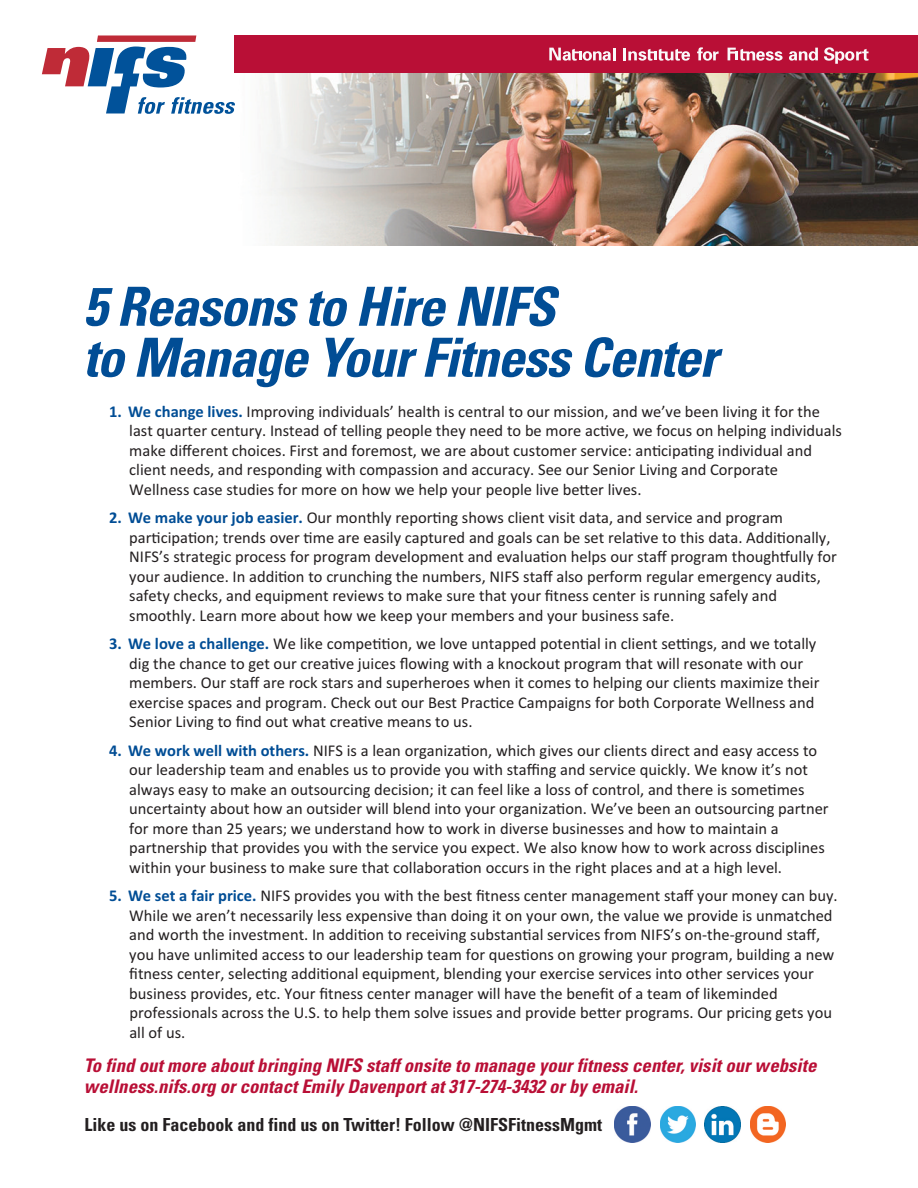
<style>
.page{position:relative;width:918px;height:1188px;background:#fff}
.page>*{position:absolute;margin:0;border:0;box-sizing:border-box;transform-origin:0 0}
.t1{font:italic 700 condensed 54px/51px "Univers";letter-spacing:-.02em;color:#014d95}
.t2{font:italic 700 condensed 18.75px/21px "Univers";letter-spacing:.005em;color:#b90f36}
.t3{font:700 condensed 18px "Univers";color:#231f20}
.t4{font:16.5px/19.5px "Calibri";color:#231f20}
.s1{font-weight:700;color:#014d95}
</style>
<div class="page">
<svg style="left:42px;top:35px;width:193px;height:79px"></svg>
<img style="left:262px;top:73px;width:656px;height:172px">
<img style="left:615px;top:1107px;width:36px;height:35px">
<img style="left:660px;top:1107px;width:36px;height:35px">
<img style="left:705px;top:1107px;width:35px;height:35px">
<img style="left:750px;top:1107px;width:36px;height:35px">
<div style="left:234px;top:35px;width:684px;height:38px;background:#b90f36"></div>
<svg style="left:549px;top:48px;width:66px;height:13px"></svg>
<svg style="left:623px;top:48px;width:67px;height:13px"></svg>
<svg style="left:697px;top:47px;width:22px;height:14px"></svg>
<svg style="left:728px;top:48px;width:55px;height:13px"></svg>
<svg style="left:789px;top:48px;width:29px;height:13px"></svg>
<svg style="left:824px;top:47px;width:45px;height:17px"></svg>
<h1 class="t1" style="left:83px;top:286px;width:636px">5 Reasons to Hire NIFS<br>to Manage Your Fitness Center</h1>
<p class="t4" style="left:129px;top:401px;width:714px;text-indent:-20px"><span class="s1">1. We change lives.</span> Improving individuals’ health is central to our mission, and we’ve been living it for the last quarter century. Instead of telling people they need to be more active, we focus on helping individuals make different choices. First and foremost, we are about customer service: anticipating individual and client needs, and responding with compassion and accuracy. See our Senior Living and Corporate Wellness case studies for more on how we help your people live better lives.</p>
<p class="t4" style="left:129px;top:508px;width:709px;text-indent:-20px"><span class="s1">2. We make your job easier.</span> Our monthly reporting shows client visit data, and service and program participation; trends over time are easily captured and goals can be set relative to this data. Additionally, NIFS’s strategic process for program development and evaluation helps our staff program thoughtfully for your audience. In addition to crunching the numbers, NIFS staff also perform regular emergency audits, safety checks, and equipment reviews to make sure that your fitness center is running safely and smoothly. Learn more about how we keep your members and your business safe.</p>
<p class="t4" style="left:129px;top:634px;width:692px;text-indent:-20px"><span class="s1">3. We love a challenge.</span> We like competition, we love untapped potential in client settings, and we totally dig the chance to get our creative juices flowing with a knockout program that will resonate with our members. Our staff are rock stars and superheroes when it comes to helping our clients maximize their exercise spaces and program. Check out our Best Practice Campaigns for both Corporate Wellness and Senior Living to find out what creative means to us.</p>
<p class="t4" style="left:129px;top:740px;width:701px;text-indent:-20px"><span class="s1">4. We work well with others.</span> NIFS is a lean organization, which gives our clients direct and easy access to our leadership team and enables us to provide you with staffing and service quickly. We know it’s not always easy to make an outsourcing decision; it can feel like a loss of control, and there is sometimes uncertainty about how an outsider will blend into your organization. We’ve been an outsourcing partner for more than 25 years; we understand how to work in diverse businesses and how to maintain a partnership that provides you with the service you expect. We also know how to work across disciplines within your business to make sure that collaboration occurs in the right places and at a high level.</p>
<p class="t4" style="left:129px;top:886px;width:710px;text-indent:-20px"><span class="s1">5. We set a fair price.</span> NIFS provides you with the best fitness center management staff your money can buy.<br>While we aren’t necessarily less expensive than doing it on your own, the value we provide is unmatched and worth the investment. In addition to receiving substantial services from NIFS’s on-the-ground staff, you have unlimited access to our leadership team for questions on growing your program, building a new fitness center, selecting additional equipment, blending your exercise services into other services your business provides, etc. Your fitness center manager will have the benefit of a team of likeminded professionals across the U.S. to help them solve issues and provide better programs. Our pricing gets you all of us.</p>
<p class="t2" style="left:84px;top:1056px;width:734px">To find out more about bringing NIFS staff onsite to manage your fitness center, visit our website wellness.nifs.org or contact Emily Davenport at 317-274-3432 or by email.</p>
<p class="t3" style="left:85px;top:1118px;width:519px">Like us on Facebook and find us on Twitter! Follow @NIFSFitnessMgmt</p>
</div>
